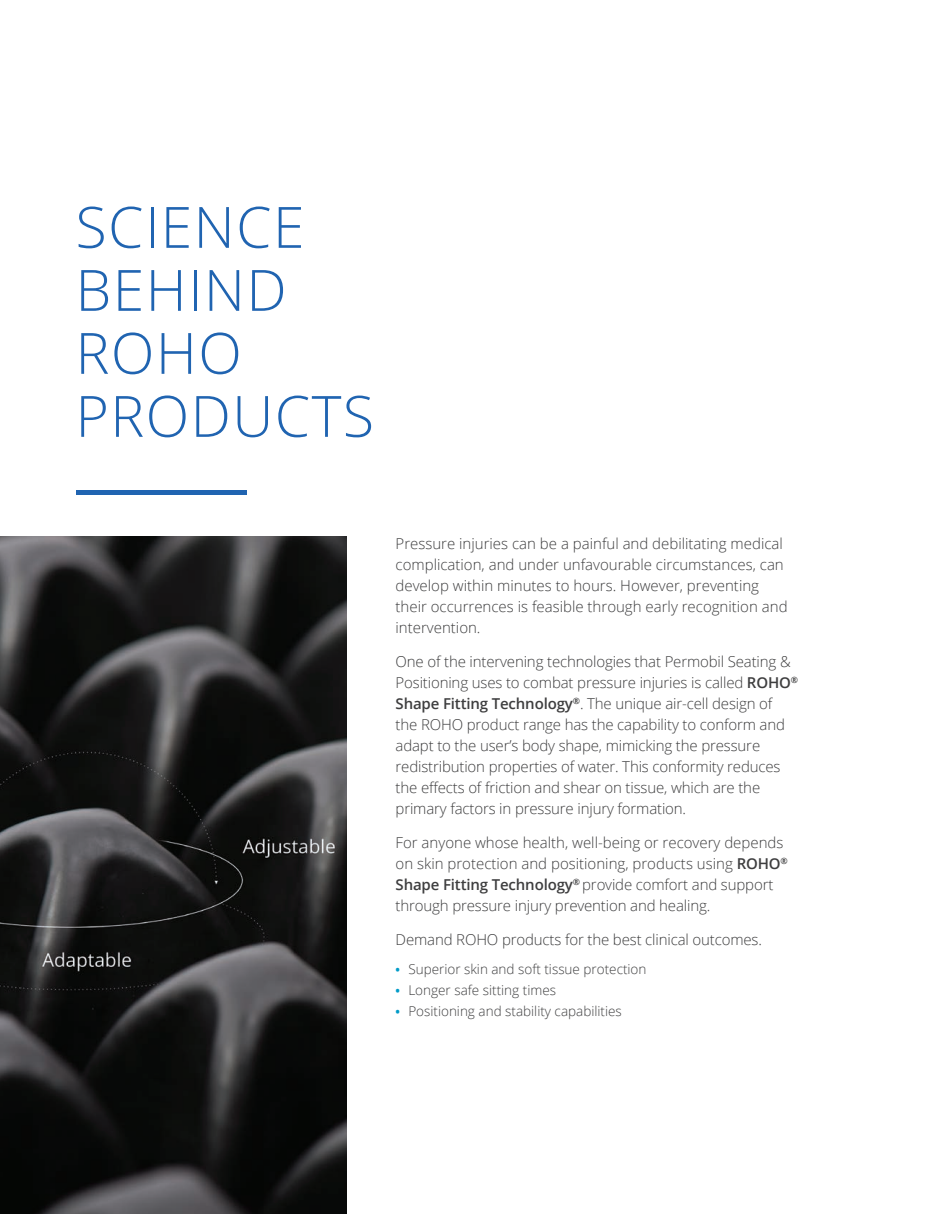
<style>
.page{position:relative;width:944px;height:1214px;background:#fff}
.page>*{position:absolute;margin:0;border:0;box-sizing:border-box;transform-origin:0 0}
.Header_1{font:300 57px/63px "Open Sans";letter-spacing:.025em;color:#2064b1}
.Body_Copy{font:300 15px/21px "Open Sans";letter-spacing:-.01em;color:#3e3e3f}
.t1{font:300 13.5px "Open Sans";color:#3e3e3f}
.s1{font-weight:600}
.s2{font-weight:700;font-size:12px;color:#009bc8}
</style>
<div class="page">
<hr style="left:77px;top:490px;width:170px;height:4px;background:#2064b1">
<img style="left:0;top:537px;width:346px;height:677px">
<p class="Header_1" style="left:75px;top:194px;width:300px">SCIENCE<br>BEHIND<br>ROHO<br>PRODUCTS</p>
<p class="Body_Copy" style="left:395px;top:533px;width:393px">Pressure injuries can be a painful and debilitating medical complication, and under unfavourable circumstances, can develop within minutes to hours. However, preventing their occurrences is feasible through early recognition and intervention.</p>
<p class="Body_Copy" style="left:395px;top:650px;width:404px">One of the intervening technologies that Permobil Seating &amp; Positioning uses to combat pressure injuries is called <span class="s1">ROHO</span><sup>® </sup><span class="s1">Shape Fitting Technology</span><sup>®</sup>. The unique air-cell design of<br>the ROHO product range has the capability to conform and adapt to the user’s body shape, mimicking the pressure redistribution properties of water. This conformity reduces the effects of friction and shear on tissue, which are the primary factors in pressure injury formation.</p>
<p class="Body_Copy" style="left:395px;top:831px;width:394px">For anyone whose health, well-being or recovery depends on skin protection and positioning, products using <span class="s1">ROHO</span><sup>® </sup><span class="s1">Shape Fitting Technology</span><sup>®</sup> provide comfort and support through pressure injury prevention and healing.</p>
<p class="Body_Copy" style="left:395px;top:928px;width:368px">Demand ROHO products for the best clinical outcomes.</p>
<p class="t1" style="left:395px;top:959px;width:252px"><span class="s2">•</span> Superior skin and soft tissue protection</p>
<p class="t1" style="left:395px;top:980px;width:162px"><span class="s2">•</span> Longer safe sitting times</p>
<p class="t1" style="left:395px;top:1001px;width:228px"><span class="s2">•</span> Positioning and stability capabilities</p>
</div>
